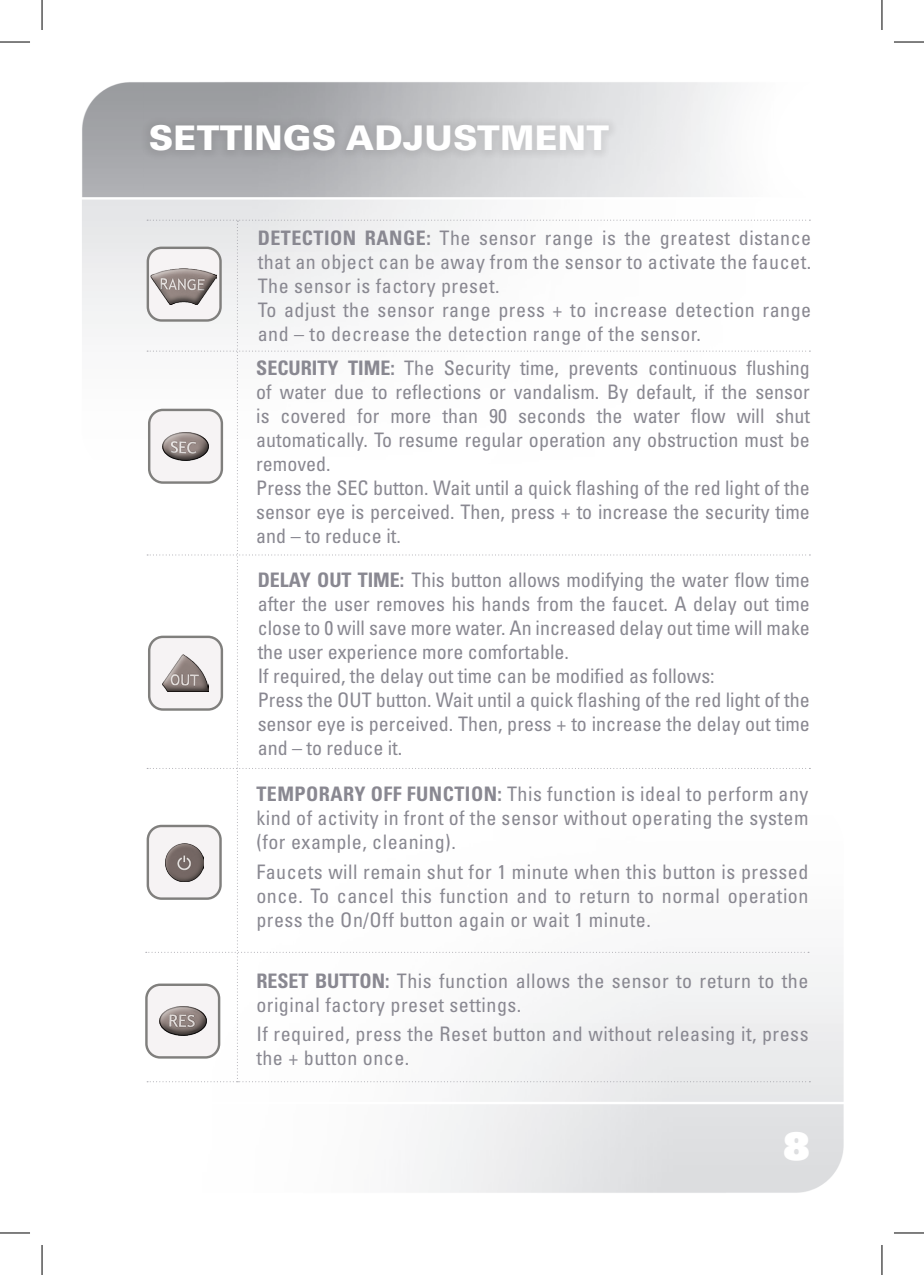
<style>
.page{position:relative;width:924px;height:1275px;background:#fff}
.page>*{position:absolute;margin:0;border:0;box-sizing:border-box;transform-origin:0 0}
.t1{font:900 38px "Univers";color:#fff}
.t2{font:900 34px "Univers";letter-spacing:.01em;color:#fff}
.t3{font:condensed 20px/24px "Univers";letter-spacing:.025em;color:#898891;text-align:justify}
.t4{font:condensed 20px "Univers";color:#898891}
.s1{font-weight:700}
</style>
<div class="page">
<div style="left:140px;top:115px;width:479px;height:46px;background:#231f20;opacity:.08"></div>
<svg style="left:146px;top:220px;width:664px;height:862px"></svg>
<div style="left:146px;top:984px;width:73px;height:73px;background:#f6f3f4;border-radius:14px"></div>
<div style="left:145px;top:983px;width:75px;height:75px;border:2px solid #807f7d;border-radius:14px"></div>
<img style="left:159px;top:1006px;width:47px;height:29px">
<hr style="left:0;top:42px;width:30px;height:1px;background:#000">
<hr style="left:893px;top:42px;width:30px;height:1px;background:#000">
<hr style="left:0;top:1232px;width:30px;height:1px;background:#000">
<hr style="left:893px;top:1232px;width:30px;height:1px;background:#000">
<hr style="left:42px;top:0;width:1px;height:30px;background:#000">
<hr style="left:42px;top:1245px;width:1px;height:30px;background:#000">
<hr style="left:881px;top:0;width:1px;height:30px;background:#000">
<hr style="left:881px;top:1245px;width:1px;height:30px;background:#000">
<p class="t2" style="left:149px;top:117px;width:461px">SETTINGS ADJUSTMENT</p>
<p class="t3" style="left:257px;top:226px;width:555px"><span class="s1">DETECTION RANGE:</span> The sensor range is the greatest distance that an object can be away from the sensor to activate the faucet.<br>The sensor is factory preset.</p>
<p class="t3" style="left:257px;top:298px;width:555px">To adjust the sensor range press + to increase detection range and – to decrease the detection range of the sensor.</p>
<p class="t3" style="left:256px;top:355px;width:555px"><span class="s1">SECURITY TIME:</span> The Security time, prevents continuous flushing of water due to reflections or vandalism. By default, if the sensor is covered for more than 90 seconds the water flow will shut automatically. To resume regular operation any obstruction must be removed.</p>
<p class="t3" style="left:256px;top:475px;width:555px">Press the SEC button. Wait until a quick flashing of the red light of the sensor eye is perceived. Then, press + to increase the security time and – to reduce it.</p>
<p class="t3" style="left:257px;top:567px;width:553px"><span class="s1">DELAY OUT TIME:</span> This button allows modifying the water flow time after the user removes his hands from the faucet. A delay out time close to 0 will save more water. An increased delay out time will make the user experience more comfortable.</p>
<p class="t4" style="left:257px;top:663px;width:458px">If required, the delay out time can be modified as follows:</p>
<p class="t3" style="left:257px;top:687px;width:553px">Press the OUT button. Wait until a quick flashing of the red light of the sensor eye is perceived. Then, press + to increase the delay out time and – to reduce it.</p>
<p class="t3" style="left:256px;top:781px;width:553px"><span class="s1">TEMPORARY OFF FUNCTION:</span> This function is ideal to perform any kind of activity in front of the sensor without operating the system (for example, cleaning).</p>
<p class="t3" style="left:256px;top:859px;width:553px">Faucets will remain shut for 1 minute when this button is pressed once. To cancel this function and to return to normal operation press the On/Off button again or wait 1 minute.</p>
<p class="t3" style="left:256px;top:968px;width:553px"><span class="s1">RESET BUTTON:</span> This function allows the sensor to return to the original factory preset settings.</p>
<p class="t3" style="left:256px;top:1022px;width:553px">If required, press the Reset button and without releasing it, press the + button once.</p>
<h1 class="t1" style="left:782px;top:1121px;width:28px">8</h1>
</div>
